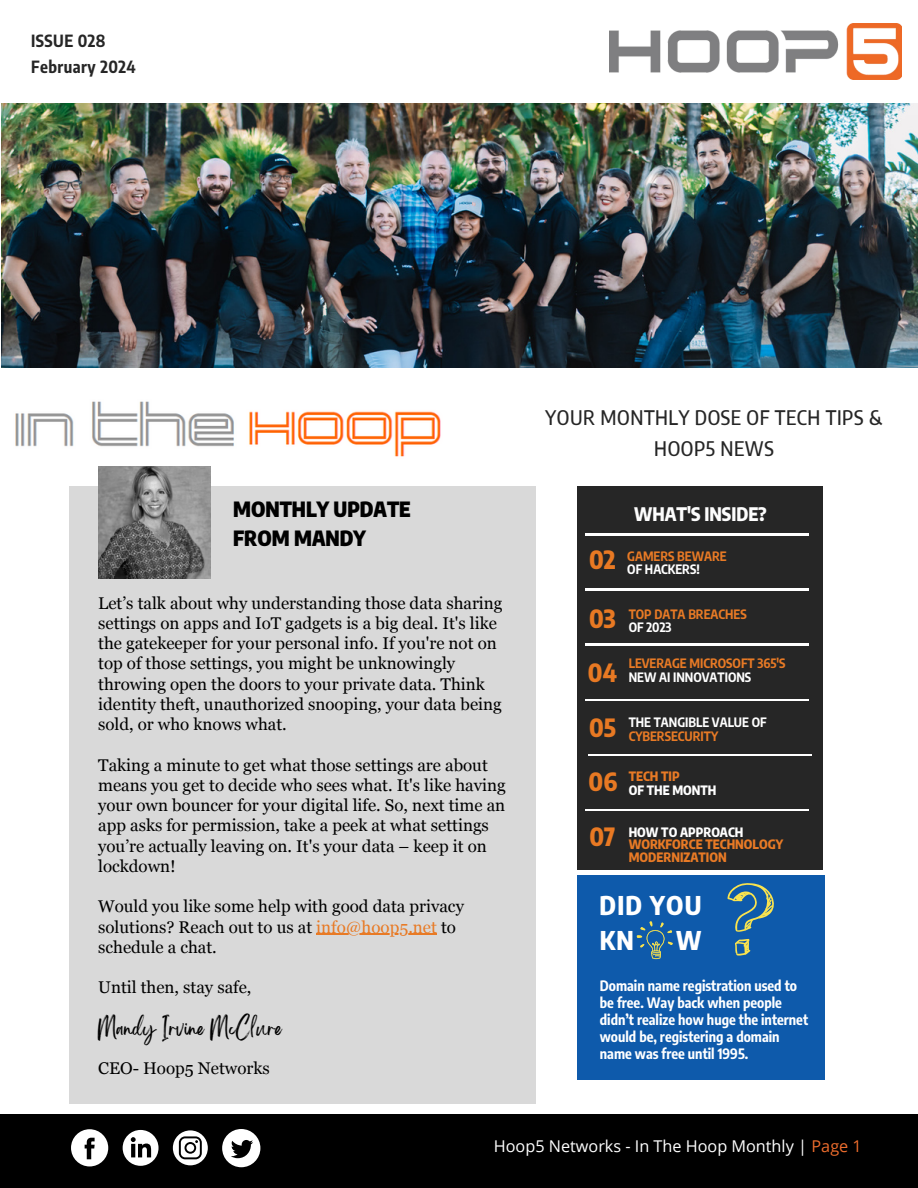
<style>
.page{position:relative;width:918px;height:1188px;background:#fff}
.page>*{position:absolute;margin:0;border:0;box-sizing:border-box;transform-origin:0 0}
.t1{font:800 25.35px "Encode Sans Condensed";letter-spacing:.05em;color:#fff}
.t2{font:800 24.75px "Encode Sans Condensed";color:#e87923}
.t3{font:900 20.7px "Encode Sans Condensed";color:#000}
.t4{font:500 20.1px/31.3px "Encode Sans Condensed";letter-spacing:.03em;color:#262626;text-align:center}
.t5{font:800 18.3px "Encode Sans Condensed";color:#fdfdfd}
.t6{font:16.95px/20.2px "Georgia";color:#000}
.t7{font:16.95px "Brightwall";color:#000}
.t8{font:700 16.5px "Encode Sans Condensed";letter-spacing:.03em;color:#262626}
.t9{font:16.2px "Open Sans";color:#fff}
.t10{font:700 14.1px/17px "Encode Sans Condensed";color:#fff}
.t11{font:700 12.75px/13.8px "Encode Sans Condensed";color:#e87a25}
.t12{font:800 12.75px/12.8px "Encode Sans Condensed";color:#e87a25}
.t13{font:700 12.75px/13.8px "Encode Sans Condensed";color:#fff}
.t14{font:800 12.75px "Encode Sans Condensed";color:#fff}
.s1{color:#e87a25}
.s2{color:#fff}
.s3{color:#ee6d2d}
</style>
<div class="page">
<div style="left:69px;top:486px;width:467px;height:618px;background:#d9d9d9"></div>
<div style="left:578px;top:486px;width:245px;height:384px;background:#262626"></div>
<hr style="left:586px;top:534px;width:223px;height:1px;background:#fff">
<div style="left:578px;top:875px;width:247px;height:205px;background:#0e5aab"></div>
<hr style="left:586px;top:589px;width:223px;height:1px;background:#fff">
<hr style="left:586px;top:644px;width:223px;height:2px;background:#fff">
<hr style="left:586px;top:699px;width:223px;height:2px;background:#fff">
<hr style="left:588px;top:754px;width:223px;height:2px;background:#fff">
<hr style="left:586px;top:809px;width:223px;height:2px;background:#fff">
<hr style="left:316px;top:934px;width:121px;height:1px;background:#e87a25">
<svg style="left:637px;top:921px;width:36px;height:38px"></svg>
<svg style="left:735px;top:939px;width:15px;height:17px"></svg>
<svg style="left:728px;top:883px;width:46px;height:49px"></svg>
<img style="left:609px;top:24px;width:293px;height:56px">
<img style="left:2px;top:104px;width:916px;height:263px">
<img style="left:15px;top:401px;width:426px;height:56px">
<img style="left:98px;top:467px;width:113px;height:111px">
<div style="left:0;top:1114px;width:918px;height:74px;background:#000"></div>
<svg style="left:71px;top:1129px;width:37px;height:37px"></svg>
<svg style="left:123px;top:1130px;width:36px;height:36px"></svg>
<svg style="left:173px;top:1130px;width:35px;height:35px"></svg>
<svg style="left:222px;top:1129px;width:38px;height:38px"></svg>
<p class="t8" style="left:31px;top:30px;width:76px">ISSUE 028</p>
<p class="t8" style="left:31px;top:56px;width:106px">February 2024</p>
<p class="t3" style="left:233px;top:496px;width:179px">MONTHLY UPDATE</p>
<p class="t3" style="left:233px;top:524px;width:134px">FROM MANDY</p>
<p class="t6" style="left:98px;top:592px;width:406px">Let’s talk about why understanding those data sharing settings on apps and IoT gadgets is a big deal. It's like the gatekeeper for your personal info. If you're not on top of those settings, you might be unknowingly throwing open the doors to your private data. Think identity theft, unauthorized snooping, your data being sold, or who knows what.</p>
<p class="t6" style="left:98px;top:754px;width:409px">Taking a minute to get what those settings are about means you get to decide who sees what. It's like having your own bouncer for your digital life. So, next time an app asks for permission, take a peek at what settings you’re actually leaving on. It's your data – keep it on lockdown!</p>
<p class="t6" style="left:98px;top:896px;width:367px">Would you like some help with good data privacy solutions? Reach out to us at <span class="s1">info@hoop5.net</span> to schedule a chat.</p>
<p class="t6" style="left:98px;top:977px;width:155px">Until then, stay safe,</p>
<p class="t7" style="left:98px;top:1022px;width:185px">Mandy Irvine McClure</p>
<p class="t6" style="left:98px;top:1058px;width:173px">CEO- Hoop5 Networks</p>
<p class="t4" style="left:546px;top:401px;width:338px">YOUR MONTHLY DOSE OF TECH TIPS &amp;<br>HOOP5 NEWS</p>
<p class="t2" style="left:589px;top:544px;width:28px">02</p>
<p class="t2" style="left:589px;top:602px;width:28px">03</p>
<p class="t2" style="left:588px;top:657px;width:30px">04</p>
<p class="t2" style="left:589px;top:711px;width:28px">05</p>
<p class="t5" style="left:634px;top:503px;width:134px">WHAT'S INSIDE?</p>
<p class="t11" style="left:627px;top:549px;width:101px">GAMERS BEWARE</p>
<p class="t13" style="left:627px;top:562px;width:74px">OF HACKERS!</p>
<p class="t11" style="left:629px;top:607px;width:120px">TOP DATA BREACHES</p>
<p class="t13" style="left:629px;top:620px;width:44px">OF 2023</p>
<p class="t11" style="left:629px;top:656px;width:158px">LEVERAGE MICROSOFT 365'S<br><span class="s2">NEW AI INNOVATIONS</span></p>
<p class="t13" style="left:629px;top:715px;width:140px">THE TANGIBLE VALUE OF<br><span class="s1">CYBERSECURITY</span></p>
<p class="t2" style="left:589px;top:766px;width:30px">06</p>
<p class="t12" style="left:629px;top:769px;width:52px">TECH TIP</p>
<p class="t14" style="left:629px;top:782px;width:89px">OF THE MONTH</p>
<p class="t2" style="left:589px;top:820px;width:28px">07</p>
<p class="t12" style="left:629px;top:825px;width:156px"><span class="s2">HOW TO APPROACH<br></span>WORKFORCE TECHNOLOGY<br>MODERNIZATION</p>
<p class="t1" style="left:599px;top:889px;width:104px">DID YOU</p>
<p class="t1" style="left:600px;top:924px;width:35px">KN</p>
<p class="t1" style="left:676px;top:924px;width:27px">W</p>
<p class="t10" style="left:600px;top:977px;width:210px">Domain name registration used to be free. Way back when people didn’t realize how huge the internet would be, registering a domain name was free until 1995.</p>
<p class="t9" style="left:494px;top:1135px;width:369px">Hoop5 Networks - In The Hoop Monthly | <span class="s3">Page 1</span></p>
</div>
